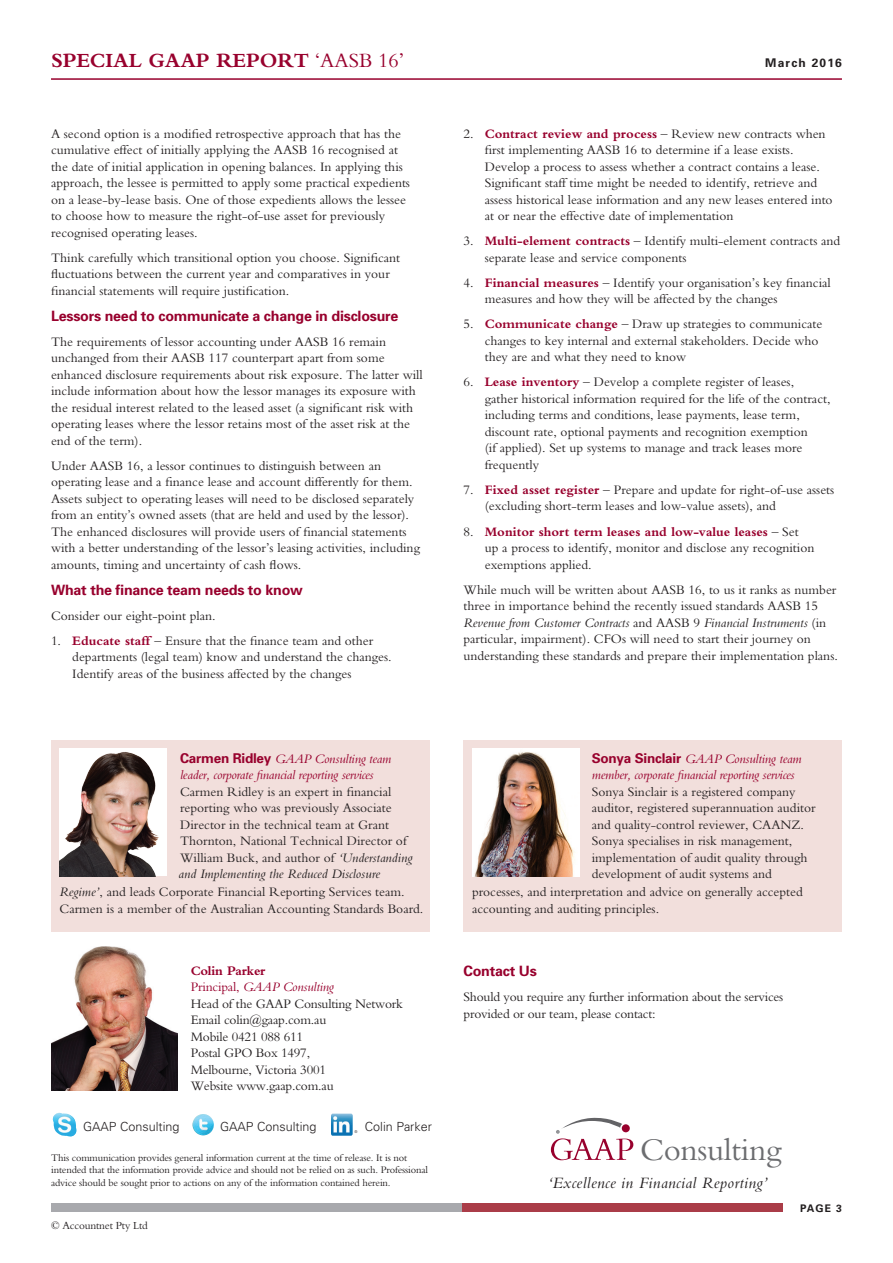
<style>
.page{position:relative;width:893px;height:1263px;background:#fff}
.page>*{position:absolute;margin:0;border:0;box-sizing:border-box;transform-origin:0 0}
.t1{font:33px "Bembo";letter-spacing:-.01em;color:#6c6d70}
.NFP_text{font:700 21px "Bembo";color:#98012d}
.Text_style{font:italic 16.5px "Bembo";letter-spacing:.025em;color:#231f20}
.NFP_subhead{font:700 14.25px "Univers";letter-spacing:-.015em;color:#98012d}
.New_Sub_head{font:700 14.25px "Univers";letter-spacing:-.015em;color:#98012d}
.NFP_text-2{font:13.5px/16.5px "Bembo";color:#231f20}
.NFP_indented_text{font:13.5px/16.5px "Bembo";color:#231f20}
.Text_style-2{font:13.5px/16.5px "Bembo";letter-spacing:-.015em;color:#231f20}
.NFP_text-3{font:italic 13.5px/16.5px "Bembo";letter-spacing:-.015em;color:#98012d}
.New_Sub_head-2{font:italic 13.5px/16.5px "Bembo";letter-spacing:-.015em;color:#98012d}
.Text_style-3{font:italic 13.5px "Bembo";letter-spacing:-.015em;color:#98012d}
.Text_style-4{font:700 13.5px "Bembo";letter-spacing:-.015em;color:#98012d}
.t2{font:300 12.6px "Univers";color:#231f20}
.t3{font:700 12px "Univers";letter-spacing:.1em;color:#231f20}
.Text_style-5{font:11.25px "Bembo";letter-spacing:-.015em;color:#231f20}
.Text_style-6{font:10.5px/12.8px "Bembo";letter-spacing:-.015em;color:#231f20}
.t4{font:700 10.5px "Univers";color:#231f20}
.t5{font:300 3.75px "Univers";color:#231f20}
.s1{font-weight:400}
.s2{font-weight:700;color:#98012d}
.s3{font-family:"Univers";font-weight:700;font-style:normal}
.s4{font-style:italic}
.s5{font-style:normal}
</style>
<div class="page">
<div style="left:51px;top:1203px;width:541px;height:9px;background:#a8a9ad"></div>
<div style="left:463px;top:1203px;width:320px;height:9px;background:#aa3c48"></div>
<hr style="left:51px;top:78px;width:791px;height:2px;background:#98012d">
<div style="left:51px;top:740px;width:378px;height:191px;background:#f2dfdc"></div>
<div style="left:463px;top:740px;width:379px;height:191px;background:#f2dfdc"></div>
<img style="left:60px;top:748px;width:107px;height:128px">
<img style="left:51px;top:947px;width:127px;height:144px">
<svg style="left:551px;top:1117px;width:82px;height:43px"></svg>
<img style="left:53px;top:1112px;width:24px;height:25px">
<img style="left:331px;top:1114px;width:22px;height:22px">
<img style="left:192px;top:1114px;width:22px;height:21px;border-radius:11px">
<img style="left:472px;top:748px;width:108px;height:128px">
<p class="NFP_text" style="left:51px;top:49px;width:355px">SPECIAL GAAP REPORT <span class="s1">‘AASB 16’</span></p>
<p class="t3" style="left:765px;top:55px;width:78px">March 2016</p>
<p class="NFP_text-2" style="left:51px;top:125px;width:361px">A second option is a modified retrospective approach that has the cumulative effect of initially applying the AASB 16 recognised at the date of initial application in opening balances. In applying this approach, the lessee is permitted to apply some practical expedients on a lease-by-lease basis. One of those expedients allows the lessee to choose how to measure the right-of-use asset for previously recognised operating leases.</p>
<p class="NFP_text-2" style="left:51px;top:249px;width:351px">Think carefully which transitional option you choose. Significant fluctuations between the current year and comparatives in your financial statements will require justification.</p>
<p class="NFP_subhead" style="left:51px;top:306px;width:349px">Lessors need to communicate a change in disclosure</p>
<p class="NFP_text-2" style="left:51px;top:333px;width:373px">The requirements of lessor accounting under AASB 16 remain unchanged from their AASB 117 counterpart apart from some enhanced disclosure requirements about risk exposure. The latter will include information about how the lessor manages its exposure with the residual interest related to the leased asset (a significant risk with operating leases where the lessor retains most of the asset risk at the end of the term).</p>
<p class="NFP_text-2" style="left:51px;top:457px;width:370px">Under AASB 16, a lessor continues to distinguish between an operating lease and a finance lease and account differently for them.<br>Assets subject to operating leases will need to be disclosed separately from an entity’s owned assets (that are held and used by the lessor).<br>The enhanced disclosures will provide users of financial statements with a better understanding of the lessor’s leasing activities, including amounts, timing and uncertainty of cash flows.</p>
<p class="NFP_subhead" style="left:51px;top:580px;width:253px">What the finance team needs to know</p>
<p class="NFP_text-2" style="left:51px;top:607px;width:166px">Consider our eight-point plan.</p>
<p class="NFP_indented_text" style="left:72px;top:632px;width:321px;text-indent:-21px">1. <span class="s2">Educate staff</span> – Ensure that the finance team and other departments (legal team) know and understand the changes.<br>Identify areas of the business affected by the changes</p>
<p class="New_Sub_head-2" style="left:180px;top:750px;width:213px"><span class="s3">Carmen Ridley</span> GAAP Consulting team leader, corporate financial reporting services</p>
<p class="NFP_text-2" style="left:179px;top:783px;width:235px">Carmen Ridley is an expert in financial reporting who was previously Associate Director in the technical team at Grant Thornton, National Technical Director of William Buck, and author of <span class="s4">‘Understanding and Implementing the Reduced Disclosure</span></p>
<p class="NFP_text-2" style="left:60px;top:883px;width:365px"><span class="s4">Regime’</span>, and leads Corporate Financial Reporting Services team.<br>Carmen is a member of the Australian Accounting Standards Board.</p>
<p class="Text_style-4" style="left:191px;top:963px;width:76px">Colin Parker</p>
<p class="Text_style-3" style="left:191px;top:979px;width:145px"><span class="s5">Principal,</span> GAAP Consulting</p>
<p class="Text_style-2" style="left:191px;top:995px;width:214px">Head of the GAAP Consulting Network</p>
<p class="Text_style-2" style="left:191px;top:1012px;width:137px">Email colin@gaap.com.au</p>
<p class="Text_style-2" style="left:191px;top:1028px;width:114px">Mobile 0421 088 611</p>
<p class="Text_style-2" style="left:191px;top:1045px;width:121px">Postal GPO Box 1497,</p>
<p class="Text_style-2" style="left:191px;top:1061px;width:145px">Melbourne, Victoria 3001<br>Website www.gaap.com.au</p>
<p class="t2" style="left:220px;top:1118px;width:98px">GAAP Consulting</p>
<p class="t5" style="left:355px;top:1129px;width:5px">®</p>
<p class="Text_style-6" style="left:51px;top:1151px;width:378px">This communication provides general information current at the time of release. It is not intended that the information provide advice and should not be relied on as such. Professional advice should be sought prior to actions on any of the information contained herein.</p>
<p class="t2" style="left:83px;top:1118px;width:98px">GAAP Consulting</p>
<p class="t2" style="left:365px;top:1118px;width:69px">Colin Parker</p>
<p class="Text_style-5" style="left:51px;top:1219px;width:98px">© Accountnet Pty Ltd</p>
<p class="NFP_indented_text" style="left:485px;top:125px;width:349px;text-indent:-21px">2. <span class="s2">Contract review and process</span> – Review new contracts when first implementing AASB 16 to determine if a lease exists.<br>Develop a process to assess whether a contract contains a lease.<br>Significant staff time might be needed to identify, retrieve and assess historical lease information and any new leases entered into at or near the effective date of implementation</p>
<p class="NFP_indented_text" style="left:485px;top:233px;width:357px;text-indent:-21px">3. <span class="s2">Multi-element contracts</span> – Identify multi-element contracts and separate lease and service components</p>
<p class="NFP_indented_text" style="left:485px;top:274px;width:347px;text-indent:-21px">4. <span class="s2">Financial measures</span> – Identify your organisation’s key financial measures and how they will be affected by the changes</p>
<p class="NFP_indented_text" style="left:485px;top:316px;width:339px;text-indent:-21px">5. <span class="s2">Communicate change</span> – Draw up strategies to communicate changes to key internal and external stakeholders. Decide who they are and what they need to know</p>
<p class="NFP_indented_text" style="left:485px;top:374px;width:347px;text-indent:-21px">6. <span class="s2">Lease inventory</span> – Develop a complete register of leases, gather historical information required for the life of the contract, including terms and conditions, lease payments, lease term, discount rate, optional payments and recognition exemption<br>(if applied). Set up systems to manage and track leases more frequently</p>
<p class="NFP_indented_text" style="left:485px;top:481px;width:351px;text-indent:-21px">7. <span class="s2">Fixed asset register</span> – Prepare and update for right-of-use assets (excluding short-term leases and low-value assets), and</p>
<p class="NFP_indented_text" style="left:485px;top:523px;width:331px;text-indent:-21px">8. <span class="s2">Monitor short term leases and low-value leases</span> – Set up a process to identify, monitor and disclose any recognition exemptions applied.</p>
<p class="NFP_text-2" style="left:463px;top:581px;width:376px">While much will be written about AASB 16, to us it ranks as number three in importance behind the recently issued standards AASB 15<br><span class="s4">Revenue from Customer Contracts</span> and AASB 9 <span class="s4">Financial Instruments</span> (in particular, impairment). CFOs will need to start their journey on understanding these standards and prepare their implementation plans.</p>
<p class="NFP_text-3" style="left:592px;top:750px;width:211px"><span class="s3">Sonya Sinclair</span> GAAP Consulting team member, corporate financial reporting services</p>
<p class="NFP_text-2" style="left:592px;top:783px;width:225px">Sonya Sinclair is a registered company auditor, registered superannuation auditor and quality-control reviewer, CAANZ.<br>Sonya specialises in risk management, implementation of audit quality through development of audit systems and</p>
<p class="NFP_text-2" style="left:472px;top:883px;width:332px">processes, and interpretation and advice on generally accepted accounting and auditing principles.</p>
<p class="New_Sub_head" style="left:463px;top:962px;width:75px">Contact Us</p>
<p class="Text_style-2" style="left:463px;top:988px;width:321px">Should you require any further information about the services provided or our team, please contact:</p>
<p class="t1" style="left:640px;top:1130px;width:143px">Consulting</p>
<p class="Text_style" style="left:547px;top:1173px;width:222px">‘Excellence in Financial Reporting’</p>
<p class="t4" style="left:800px;top:1201px;width:43px">PAGE 3</p>
</div>
